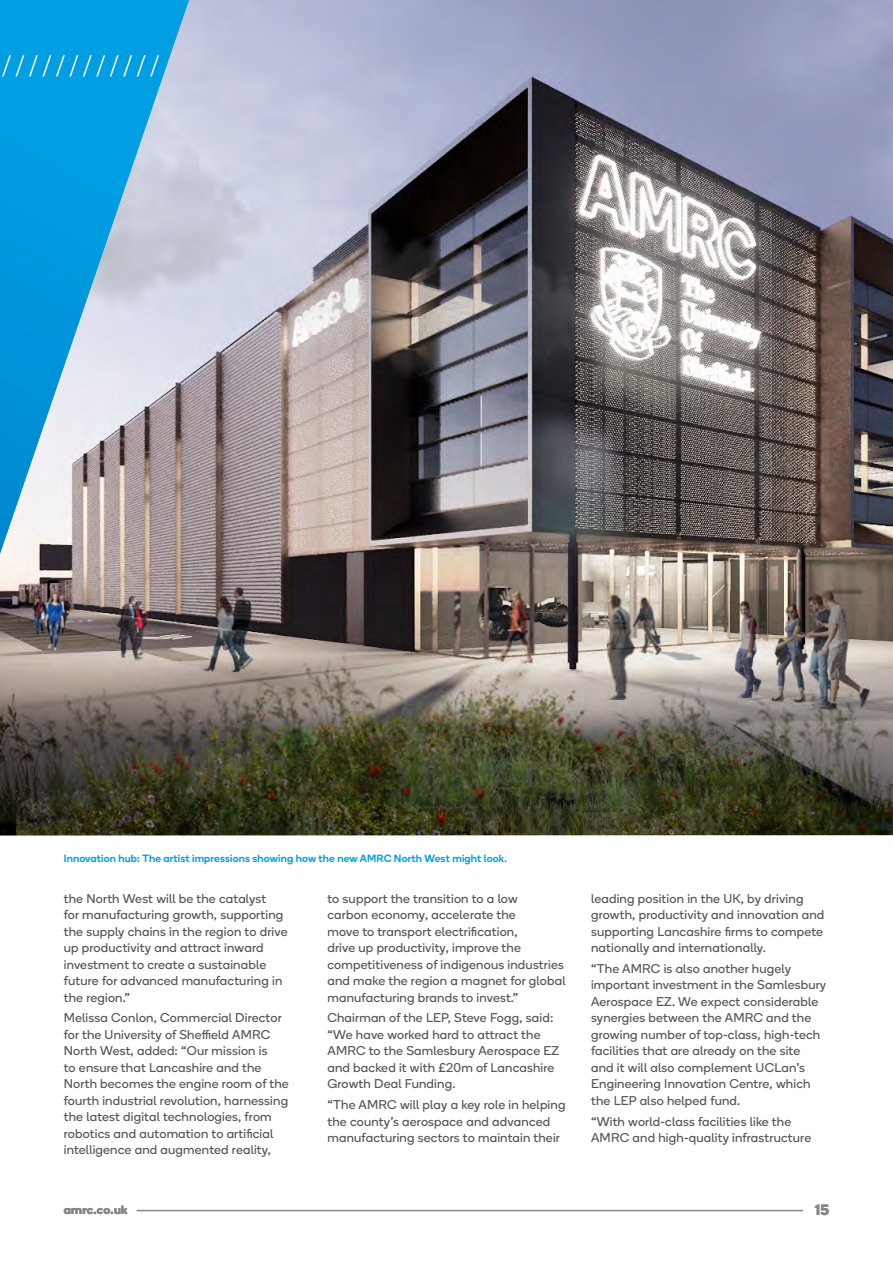
<style>
.page{position:relative;width:893px;height:1263px;background:#fff}
.page>*{position:absolute;margin:0;border:0;box-sizing:border-box;transform-origin:0 0}
.t1{font:700 15px "Boing";color:#878787}
.t2{font:12.75px/16.5px "Boing";letter-spacing:.015em;color:#575756}
.t3{font:700 12px "Boing";letter-spacing:.025em;color:#878787}
.t4{font:500 10.5px "Boing";letter-spacing:.015em;color:#009fe3}
</style>
<div class="page">
<img style="left:0;top:0;width:893px;height:835px">
<hr style="left:137px;top:1210px;width:666px;height:1px;background:#878787">
<svg style="left:0;top:55px;width:162px;height:22px"></svg>
<p class="t4" style="left:64px;top:851px;width:445px">Innovation hub: The artist impressions showing how the new AMRC North West might look.</p>
<p class="t2" style="left:64px;top:890px;width:225px">the North West will be the catalyst<br>for manufacturing growth, supporting the supply chains in the region to drive up productivity and attract inward investment to create a sustainable future for advanced manufacturing in the region.”</p>
<p class="t2" style="left:64px;top:1009px;width:226px">Melissa Conlon, Commercial Director for the University of Sheffield AMRC North West, added: “Our mission is<br>to ensure that Lancashire and the North becomes the engine room of the fourth industrial revolution, harnessing the latest digital technologies, from robotics and automation to artificial intelligence and augmented reality,</p>
<p class="t2" style="left:327px;top:890px;width:240px">to support the transition to a low<br>carbon economy, accelerate the<br>move to transport electrification,<br>drive up productivity, improve the competitiveness of indigenous industries and make the region a magnet for global manufacturing brands to invest.”</p>
<p class="t2" style="left:327px;top:1009px;width:233px">Chairman of the LEP, Steve Fogg, said: “We have worked hard to attract the AMRC to the Samlesbury Aerospace EZ and backed it with £20m of Lancashire Growth Deal Funding.</p>
<p class="t2" style="left:327px;top:1096px;width:240px">“The AMRC will play a key role in helping the county’s aerospace and advanced manufacturing sectors to maintain their</p>
<p class="t2" style="left:591px;top:890px;width:235px">leading position in the UK, by driving growth, productivity and innovation and supporting Lancashire firms to compete nationally and internationally.</p>
<p class="t2" style="left:591px;top:960px;width:237px">“The AMRC is also another hugely important investment in the Samlesbury Aerospace EZ. We expect considerable synergies between the AMRC and the growing number of top-class, high-tech facilities that are already on the site<br>and it will also complement UCLan’s Engineering Innovation Centre, which the LEP also helped fund.</p>
<p class="t2" style="left:591px;top:1113px;width:222px">“With world-class facilities like the<br>AMRC and high-quality infrastructure</p>
<p class="t3" style="left:64px;top:1201px;width:65px">amrc.co.uk</p>
<p class="t1" style="left:815px;top:1199px;width:16px">15</p>
</div>
